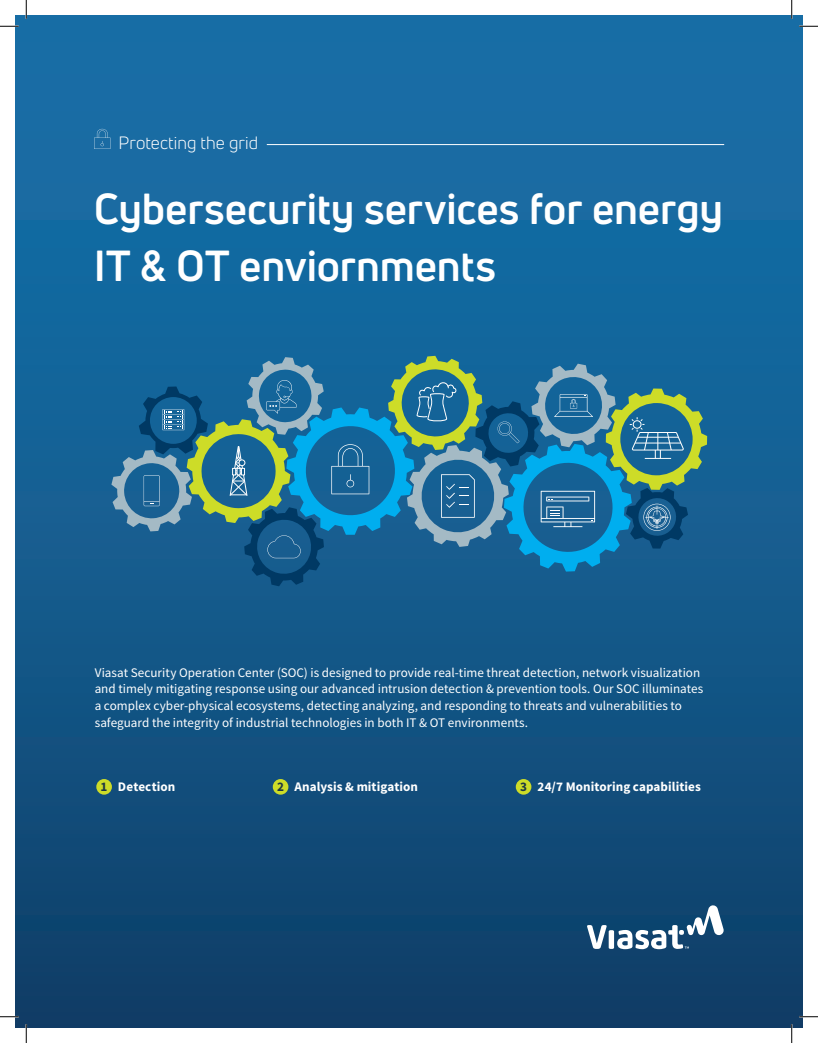
<style>
.page{position:relative;width:818px;height:1043px;background:#fff}
.page>*{position:absolute;margin:0;border:0;box-sizing:border-box;transform-origin:0 0}
.Cover_Headline{font:700 42.5px/57.5px "Uni Neue";letter-spacing:-.005em;color:#fff}
.t1{font:17.5px "Uni Neue";color:#fff}
.Cover_Copy{font:13.12px/16.9px "Source Sans Pro";color:#fff}
.Cover_Copy-2{font:700 13.12px "Source Sans Pro";letter-spacing:.005em;color:#fff}
.s1{color:#1e3743}
</style>
<div class="page">
<div style="left:15px;top:15px;width:787px;height:1013px;background:linear-gradient(to bottom,#1875af,#0f416b)"></div>
<svg style="left:111px;top:356px;width:596px;height:230px;background:#2c7596"></svg>
<svg style="left:94px;top:129px;width:16px;height:20px"></svg>
<hr style="left:267px;top:144px;width:457px;height:1px;background:#fff">
<svg style="left:586px;top:904px;width:138px;height:45px"></svg>
<div style="left:96px;top:779px;width:16px;height:15px;background:#cddc28;border-radius:50%"></div>
<div style="left:273px;top:779px;width:15px;height:15px;background:#cddc28;border-radius:50%"></div>
<div style="left:515px;top:779px;width:16px;height:15px;background:#cddc28;border-radius:50%"></div>
<svg style="left:0;top:25px;width:19px;height:2px"></svg>
<svg style="left:799px;top:25px;width:19px;height:2px"></svg>
<svg style="left:0;top:1015px;width:19px;height:2px"></svg>
<svg style="left:799px;top:1015px;width:19px;height:2px"></svg>
<svg style="left:25px;top:0;width:2px;height:19px"></svg>
<svg style="left:25px;top:1024px;width:2px;height:18px"></svg>
<svg style="left:790px;top:0;width:2px;height:19px"></svg>
<svg style="left:790px;top:1024px;width:2px;height:18px"></svg>
<p class="t1" style="left:118px;top:132px;width:141px">Protecting the grid</p>
<p class="Cover_Headline" style="left:94px;top:179px;width:630px">Cybersecurity services for energy<br>IT &amp; OT enviornments</p>
<p class="Cover_Copy" style="left:95px;top:663px;width:610px">Viasat Security Operation Center (SOC) is designed to provide real-time threat detection, network visualization and timely mitigating response using our advanced intrusion detection &amp; prevention tools. Our SOC illuminates a complex cyber-physical ecosystems, detecting analyzing, and responding to threats and vulnerabilities to safeguard the integrity of industrial technologies in both IT &amp; OT environments.</p>
<p class="Cover_Copy-2" style="left:100px;top:777px;width:76px"><span class="s1">1</span> Detection</p>
<p class="Cover_Copy-2" style="left:277px;top:777px;width:142px"><span class="s1">2</span> Analysis &amp; mitigation</p>
<p class="Cover_Copy-2" style="left:520px;top:777px;width:182px"><span class="s1">3</span> 24/7 Monitoring capabilities</p>
</div>
